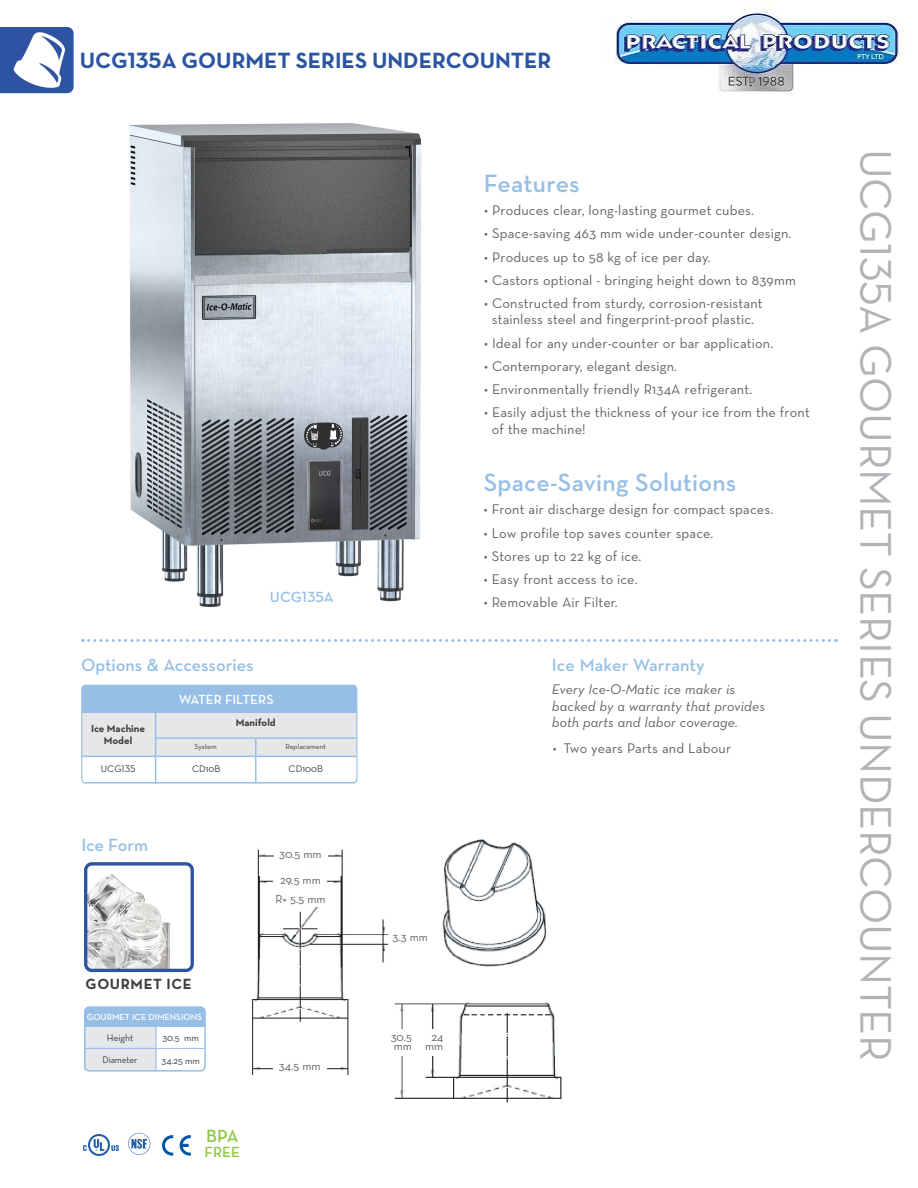
<style>
.page{position:relative;width:918px;height:1188px;background:#fff}
.page>*{position:absolute;margin:0;border:0;box-sizing:border-box;transform-origin:0 0}
.VERT_HEAD{font:45px "Neutraface Text";letter-spacing:-.01em;color:#b2b3b7}
.t1{font:600 25.5px "Neutraface Text";letter-spacing:.01em;color:#97bfe6}
.t2{font:700 22.5px "Neutraface Text";color:#2b54a2}
.BODY_COPY{font:600 18px "Neutraface Text";color:#97bfe6}
.BODY_COPY-2{font:600 18px "Neutraface Text";color:#8ec740}
.Ice_Form{font:700 15px "Neutraface Text";letter-spacing:.04em;color:#3e3e3f}
.t3{font:600 15px "Neutraface Text";color:#97bfe6}
.BODY_COPY-3{font:600 15px "Neutraface Text";color:#8ec740}
.BODY_COPY-4{font:14.25px/16.4px "Neutraface Text";letter-spacing:.01em;color:#636366;text-align:center}
.BODY_COPY-5{font:14.25px/16.5px "Neutraface Text Book Italic Alt";letter-spacing:.01em;color:#636366}
.t4{font:600 13.5px "Neutraface Text";color:#fff}
.BODY_COPY-6{font:12px "Neutraface Text";color:#636366}
.t5{font:700 10.5px/12px "Neutraface Text";color:#3e3e3f;text-align:center}
.t6{font:9.75px "Neutraface Text";color:#3e3e3f}
.t7{font:9.75px "Neutraface Text";color:#3e3e3f;scale:.95 1}
.t8{font:600 9px "Neutraface Text";color:#fff}
.t9{font:7.5px "Neutraface Text";color:#3e3e3f}
</style>
<div class="page">
<img style="left:84px;top:1135px;width:35px;height:21px">
<img style="left:128px;top:1133px;width:23px;height:22px">
<svg style="left:162px;top:1135px;width:11px;height:21px"></svg>
<svg style="left:180px;top:1135px;width:11px;height:21px"></svg>
<svg style="left:89px;top:639px;width:748px;height:3px"></svg>
<img style="left:88px;top:866px;width:102px;height:102px">
<div style="left:84px;top:862px;width:110px;height:110px;border:3px solid #2b54a2;border-radius:6px"></div>
<img style="left:252px;top:849px;width:117px;height:226px">
<img style="left:394px;top:1002px;width:168px;height:101px">
<img style="left:442px;top:839px;width:104px;height:128px">
<div style="left:0;top:27px;width:74px;height:66px;background:#2b54a2"></div>
<img style="left:12px;top:31px;width:55px;height:57px">
<img style="left:129px;top:123px;width:293px;height:484px">
<svg style="left:81px;top:684px;width:277px;height:100px"></svg>
<svg style="left:84px;top:1027px;width:119px;height:44px"></svg>
<hr style="left:155px;top:1027px;width:2px;height:21px;background:#97bfe6">
<hr style="left:84px;top:1048px;width:73px;height:1px;background:#97bfe6">
<hr style="left:155px;top:1049px;width:2px;height:22px;background:#97bfe6">
<hr style="left:157px;top:1048px;width:48px;height:1px;background:#97bfe6">
<div style="left:84px;top:1007px;width:121px;height:13px;background:#97bfe6;border-radius:4px"></div>
<div style="left:84px;top:1014px;width:121px;height:13px;background:#97bfe6"></div>
<div style="left:84px;top:1007px;width:122px;height:65px;border:2px solid #97bfe6;border-radius:4px"></div>
<div style="left:274px;top:842px;width:54px;height:18px;background:#fff"></div>
<div style="left:273px;top:870px;width:54px;height:17px;background:#fff"></div>
<div style="left:273px;top:893px;width:54px;height:13px;background:#fff"></div>
<div style="left:373px;top:1029px;width:64px;height:27px;background:#fff"></div>
<div style="left:273px;top:1050px;width:54px;height:23px;background:#fff"></div>
<img style="left:609px;top:8px;width:290px;height:87px">
<p class="t2" style="left:80px;top:46px;width:473px">UCG135A GOURMET SERIES UNDERCOUNTER</p>
<p class="t3" style="left:270px;top:588px;width:65px">UCG135A</p>
<p class="BODY_COPY" style="left:81px;top:654px;width:174px">Options &amp; Accessories</p>
<p class="t5" style="left:91px;top:722px;width:55px">Ice Machine<br>Model</p>
<p class="t4" style="left:179px;top:691px;width:96px">WATER FILTERS</p>
<p class="t5" style="left:236px;top:717px;width:41px">Manifold</p>
<p class="t9" style="left:195px;top:742px;width:24px">System</p>
<p class="t9" style="left:285px;top:742px;width:42px">Replacement</p>
<p class="t6" style="left:101px;top:763px;width:36px">UCG135</p>
<p class="t6" style="left:192px;top:763px;width:30px">CD10B</p>
<p class="t6" style="left:289px;top:763px;width:36px">CD100B</p>
<p class="BODY_COPY" style="left:81px;top:833px;width:68px">Ice Form</p>
<p class="Ice_Form" style="left:86px;top:974px;width:108px">GOURMET ICE</p>
<p class="t8" style="left:87px;top:1012px;width:117px">GOURMET ICE DIMENSIONS</p>
<p class="t6" style="left:107px;top:1032px;width:28px">Height</p>
<p class="t6" style="left:162px;top:1032px;width:38px">30.5 mm</p>
<p class="t7" style="left:103px;top:1054px;width:38px">Diameter</p>
<p class="t6" style="left:162px;top:1054px;width:40px">34.25 mm</p>
<p class="BODY_COPY-2" style="left:206px;top:1125px;width:34px">BPA</p>
<p class="BODY_COPY-3" style="left:205px;top:1142px;width:37px">FREE</p>
<p class="BODY_COPY-6" style="left:279px;top:847px;width:44px">30.5 mm</p>
<p class="BODY_COPY-6" style="left:280px;top:872px;width:42px">29.5 mm</p>
<p class="BODY_COPY-6" style="left:275px;top:891px;width:52px">R= 5.5 mm</p>
<p class="BODY_COPY-6" style="left:279px;top:1059px;width:43px">34.5 mm</p>
<p class="t1" style="left:484px;top:167px;width:98px">Features</p>
<p class="BODY_COPY-4" style="left:484px;top:202px;width:272px">• Produces clear, long-lasting gourmet cubes.</p>
<p class="BODY_COPY-4" style="left:484px;top:225px;width:309px">• Space-saving 463 mm wide under-counter design.</p>
<p class="BODY_COPY-4" style="left:484px;top:248px;width:228px">• Produces up to 58 kg of ice per day.</p>
<p class="BODY_COPY-4" style="left:484px;top:271px;width:313px">• Castors optional - bringing height down to 839mm</p>
<p class="BODY_COPY-4" style="left:484px;top:295px;width:280px">• Constructed from sturdy, corrosion-resistant stainless steel and fingerprint-proof plastic.</p>
<p class="BODY_COPY-4" style="left:484px;top:334px;width:291px">• Ideal for any under-counter or bar application.</p>
<p class="BODY_COPY-4" style="left:484px;top:358px;width:195px">• Contemporary, elegant design.</p>
<p class="BODY_COPY-4" style="left:484px;top:381px;width:270px">• Environmentally friendly R134A refrigerant.</p>
<p class="BODY_COPY-4" style="left:492px;top:404px;width:320px;text-align:left;text-indent:-8px">• Easily adjust the thickness of your ice from the front of the machine!</p>
<p class="t1" style="left:484px;top:466px;width:254px">Space-Saving Solutions</p>
<p class="BODY_COPY-4" style="left:484px;top:501px;width:291px">• Front air discharge design for compact spaces.</p>
<p class="BODY_COPY-4" style="left:484px;top:524px;width:231px">• Low profile top saves counter space.</p>
<p class="BODY_COPY-4" style="left:484px;top:548px;width:159px">• Stores up to 22 kg of ice.</p>
<p class="BODY_COPY-4" style="left:484px;top:571px;width:155px">• Easy front access to ice.</p>
<p class="BODY_COPY-4" style="left:484px;top:594px;width:136px">• Removable Air Filter.</p>
<p class="BODY_COPY" style="left:552px;top:654px;width:154px">Ice Maker Warranty</p>
<p class="BODY_COPY-5" style="left:552px;top:681px;width:215px">Every Ice-O-Matic ice maker is backed by a warranty that provides both parts and labor coverage.</p>
<p class="BODY_COPY-4" style="left:553px;top:740px;width:180px">• Two years Parts and Labour</p>
<p class="BODY_COPY-6" style="left:392px;top:930px;width:37px">3.3 mm</p>
<p class="BODY_COPY-6" style="left:391px;top:1029px;width:23px">30.5</p>
<p class="BODY_COPY-6" style="left:394px;top:1039px;width:20px">mm</p>
<p class="BODY_COPY-6" style="left:431px;top:1029px;width:13px">24</p>
<p class="BODY_COPY-6" style="left:425px;top:1039px;width:20px">mm</p>
<p class="VERT_HEAD" style="left:904px;top:148px;width:915px;rotate:90deg">UCG135A GOURMET SERIES UNDERCOUNTER</p>
</div>
